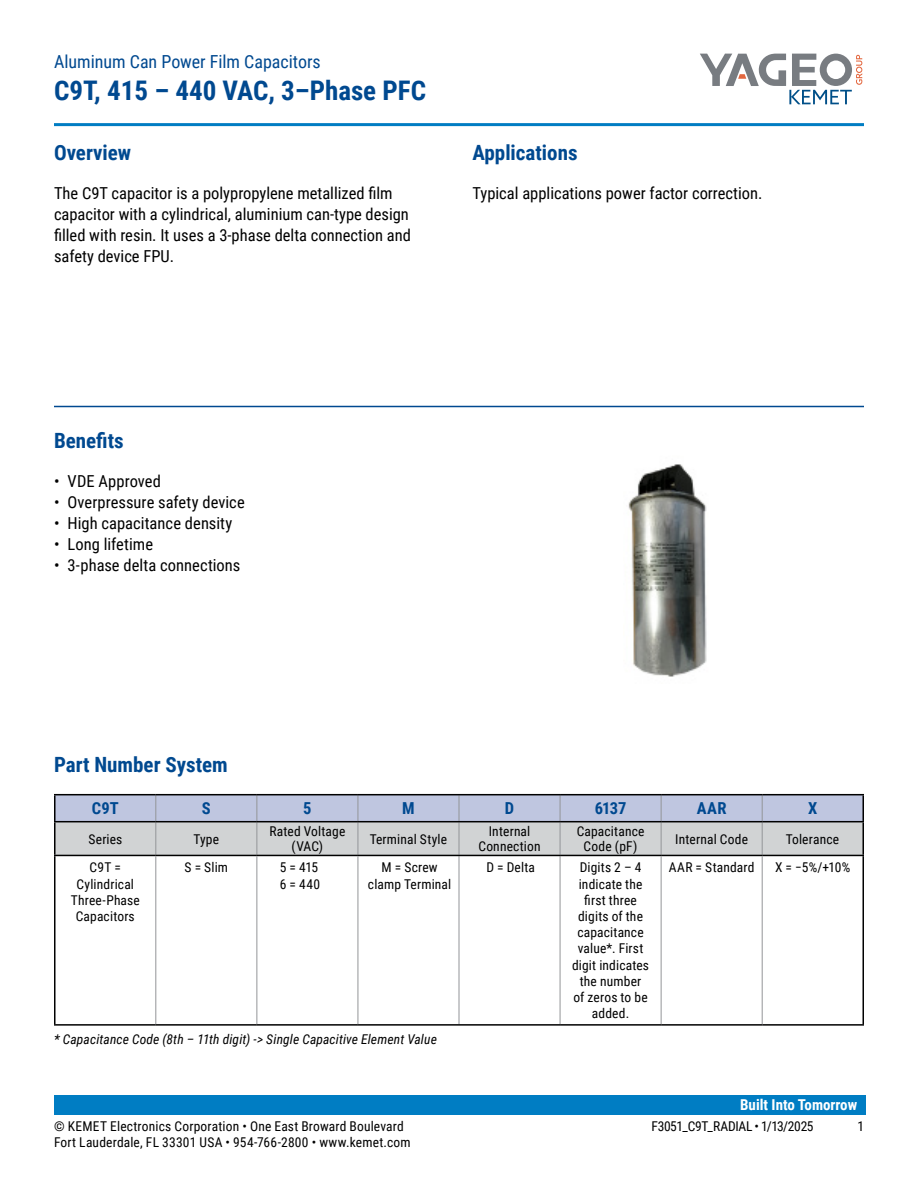
<style>
.page{position:relative;width:918px;height:1188px;background:#fff}
.page>*{position:absolute;margin:0;border:0;box-sizing:border-box;transform-origin:0 0}
.t1{font:700 27px "Roboto Condensed";color:#004990}
.t2{font:700 21px "Roboto Condensed";color:#004990}
.t3{font:18px "Roboto Condensed";color:#004990}
.t4{font:16.5px/21px "Roboto Condensed";color:#000}
.t5{font:700 16.5px "Roboto Condensed";color:#004990}
.t6{font:700 15px "Roboto Condensed";color:#fff}
.t7{font:13.5px/16.2px "Roboto Condensed";letter-spacing:.01em;color:#000;text-align:center}
.t8{font:italic 13.5px "Roboto Condensed";letter-spacing:.01em;color:#000}
.t9{font:13.5px "Roboto Condensed";letter-spacing:-.025em;color:#000}
</style>
<div class="page">
<svg style="left:700px;top:54px;width:162px;height:50px"></svg>
<div style="left:54px;top:1095px;width:811px;height:20px;background:#007dc3"></div>
<hr style="left:54px;top:123px;width:810px;height:3px;background:#007dc3">
<hr style="left:54px;top:406px;width:810px;height:1px;background:#004990">
<svg style="left:56px;top:795px;width:806px;height:60px;background:#c4c8d4"></svg>
<hr style="left:155px;top:822px;width:1px;height:33px;background:#939598">
<hr style="left:256px;top:822px;width:1px;height:33px;background:#939598">
<hr style="left:358px;top:822px;width:1px;height:33px;background:#939598">
<hr style="left:459px;top:822px;width:1px;height:33px;background:#939598">
<hr style="left:560px;top:822px;width:1px;height:33px;background:#939598">
<hr style="left:661px;top:822px;width:1px;height:33px;background:#939598">
<hr style="left:762px;top:822px;width:1px;height:33px;background:#939598">
<hr style="left:459px;top:856px;width:1px;height:168px;background:#939598">
<hr style="left:560px;top:856px;width:1px;height:168px;background:#939598">
<hr style="left:862px;top:795px;width:2px;height:26px;background:#000">
<hr style="left:54px;top:822px;width:2px;height:33px;background:#000">
<hr style="left:862px;top:822px;width:2px;height:33px;background:#000">
<hr style="left:54px;top:794px;width:102px;height:1px;background:#000">
<hr style="left:54px;top:795px;width:2px;height:26px;background:#000">
<hr style="left:156px;top:794px;width:101px;height:1px;background:#000">
<hr style="left:257px;top:794px;width:101px;height:1px;background:#000">
<hr style="left:358px;top:794px;width:101px;height:1px;background:#000">
<hr style="left:459px;top:794px;width:101px;height:1px;background:#000">
<hr style="left:560px;top:794px;width:101px;height:1px;background:#000">
<hr style="left:661px;top:794px;width:101px;height:1px;background:#000">
<hr style="left:762px;top:794px;width:102px;height:1px;background:#000">
<hr style="left:54px;top:821px;width:102px;height:1px;background:#000">
<hr style="left:156px;top:821px;width:101px;height:1px;background:#000">
<hr style="left:257px;top:821px;width:101px;height:1px;background:#000">
<hr style="left:358px;top:821px;width:101px;height:1px;background:#000">
<hr style="left:459px;top:821px;width:101px;height:1px;background:#000">
<hr style="left:560px;top:821px;width:101px;height:1px;background:#000">
<hr style="left:661px;top:821px;width:101px;height:1px;background:#000">
<hr style="left:762px;top:821px;width:102px;height:1px;background:#000">
<hr style="left:54px;top:855px;width:102px;height:1px;background:#000">
<hr style="left:54px;top:856px;width:2px;height:168px;background:#000">
<hr style="left:358px;top:855px;width:101px;height:1px;background:#000">
<hr style="left:459px;top:855px;width:101px;height:1px;background:#000">
<hr style="left:560px;top:855px;width:101px;height:1px;background:#000">
<hr style="left:54px;top:1024px;width:102px;height:2px;background:#000">
<hr style="left:358px;top:1024px;width:101px;height:2px;background:#000">
<hr style="left:459px;top:1024px;width:101px;height:2px;background:#000">
<hr style="left:560px;top:1024px;width:101px;height:2px;background:#000">
<hr style="left:257px;top:855px;width:101px;height:1px;background:#000">
<hr style="left:257px;top:1024px;width:101px;height:2px;background:#000">
<hr style="left:358px;top:856px;width:1px;height:168px;background:#939598">
<hr style="left:661px;top:855px;width:101px;height:1px;background:#000">
<hr style="left:762px;top:855px;width:102px;height:1px;background:#000">
<hr style="left:862px;top:856px;width:2px;height:168px;background:#000">
<hr style="left:661px;top:1024px;width:101px;height:2px;background:#000">
<hr style="left:762px;top:1024px;width:102px;height:2px;background:#000">
<hr style="left:661px;top:856px;width:1px;height:168px;background:#939598">
<hr style="left:762px;top:856px;width:1px;height:168px;background:#939598">
<hr style="left:156px;top:855px;width:101px;height:1px;background:#000">
<hr style="left:156px;top:1024px;width:101px;height:2px;background:#000">
<hr style="left:155px;top:856px;width:1px;height:168px;background:#939598">
<hr style="left:256px;top:856px;width:1px;height:168px;background:#939598">
<img style="left:628px;top:464px;width:79px;height:213px">
<h3 class="t3" style="left:54px;top:48px;width:268px">Aluminum Can Power Film Capacitors</h3>
<h1 class="t1" style="left:54px;top:71px;width:374px">C9T, 415 – 440 VAC, 3–Phase PFC</h1>
<h2 class="t2" style="left:54px;top:138px;width:79px">Overview</h2>
<p class="t4" style="left:54px;top:182px;width:358px">The C9T capacitor is a polypropylene metallized film capacitor with a cylindrical, aluminium can-type design filled with resin. It uses a 3-phase delta connection and safety device FPU.</p>
<h2 class="t2" style="left:472px;top:138px;width:107px">Applications</h2>
<p class="t4" style="left:472px;top:182px;width:291px">Typical applications power factor correction.</p>
<h2 class="t2" style="left:54px;top:426px;width:71px">Benefits</h2>
<p class="t4" style="left:54px;top:470px;width:108px">• VDE Approved</p>
<p class="t4" style="left:54px;top:491px;width:192px">• Overpressure safety device</p>
<p class="t4" style="left:54px;top:512px;width:180px">• High capacitance density</p>
<p class="t4" style="left:54px;top:533px;width:101px">• Long lifetime</p>
<p class="t4" style="left:54px;top:554px;width:188px">• 3-phase delta connections</p>
<h2 class="t2" style="left:54px;top:750px;width:175px">Part Number System</h2>
<p class="t5" style="left:92px;top:797px;width:28px">C9T</p>
<p class="t5" style="left:202px;top:797px;width:10px">S</p>
<p class="t5" style="left:303px;top:797px;width:10px">5</p>
<p class="t5" style="left:402px;top:797px;width:14px">M</p>
<p class="t5" style="left:505px;top:797px;width:11px">D</p>
<p class="t5" style="left:595px;top:797px;width:33px">6137</p>
<p class="t5" style="left:697px;top:797px;width:31px">AAR</p>
<p class="t5" style="left:808px;top:797px;width:11px">X</p>
<p class="t7" style="left:89px;top:830px;width:35px">Series</p>
<p class="t7" style="left:194px;top:830px;width:27px">Type</p>
<p class="t7" style="left:269px;top:823px;width:77px;line-height:15px">Rated Voltage (VAC)</p>
<p class="t7" style="left:370px;top:830px;width:79px">Terminal Style</p>
<p class="t7" style="left:478px;top:823px;width:64px;line-height:15px">Internal<br>Connection</p>
<p class="t7" style="left:577px;top:823px;width:69px;line-height:15px">Capacitance<br>Code (pF)</p>
<p class="t7" style="left:675px;top:830px;width:74px">Internal Code</p>
<p class="t7" style="left:786px;top:830px;width:55px">Tolerance</p>
<p class="t7" style="left:71px;top:859px;width:70px">C9T =<br>Cylindrical<br>Three-Phase<br>Capacitors</p>
<p class="t7" style="left:185px;top:859px;width:45px">S = Slim</p>
<p class="t7" style="left:280px;top:859px;width:42px;text-align:left">5 = 415<br>6 = 440</p>
<p class="t7" style="left:368px;top:859px;width:85px">M = Screw clamp Terminal</p>
<p class="t7" style="left:486px;top:859px;width:50px">D = Delta</p>
<p class="t7" style="left:572px;top:859px;width:78px">Digits 2 – 4 indicate the first three digits of the capacitance value*. First digit indicates the number<br>of zeros to be added.</p>
<p class="t7" style="left:669px;top:859px;width:87px">AAR = Standard</p>
<p class="t7" style="left:775px;top:859px;width:77px">X = −5%/+10%</p>
<p class="t8" style="left:54px;top:1029px;width:384px">* Capacitance Code (8th – 11th digit) -&gt; Single Capacitive Element Value</p>
<p class="t6" style="left:740px;top:1094px;width:119px">Built Into Tomorrow</p>
<p class="t7" style="left:54px;top:1117px;width:351px">© KEMET Electronics Corporation • One East Broward Boulevard</p>
<p class="t9" style="left:651px;top:1116px;width:164px">F3051_C9T_RADIAL • 1/13/2025</p>
<p class="t7" style="left:857px;top:1117px;width:8px">1</p>
<p class="t7" style="left:54px;top:1133px;width:358px">Fort Lauderdale, FL 33301 USA • 954-766-2800 • www.kemet.com</p>
</div>
